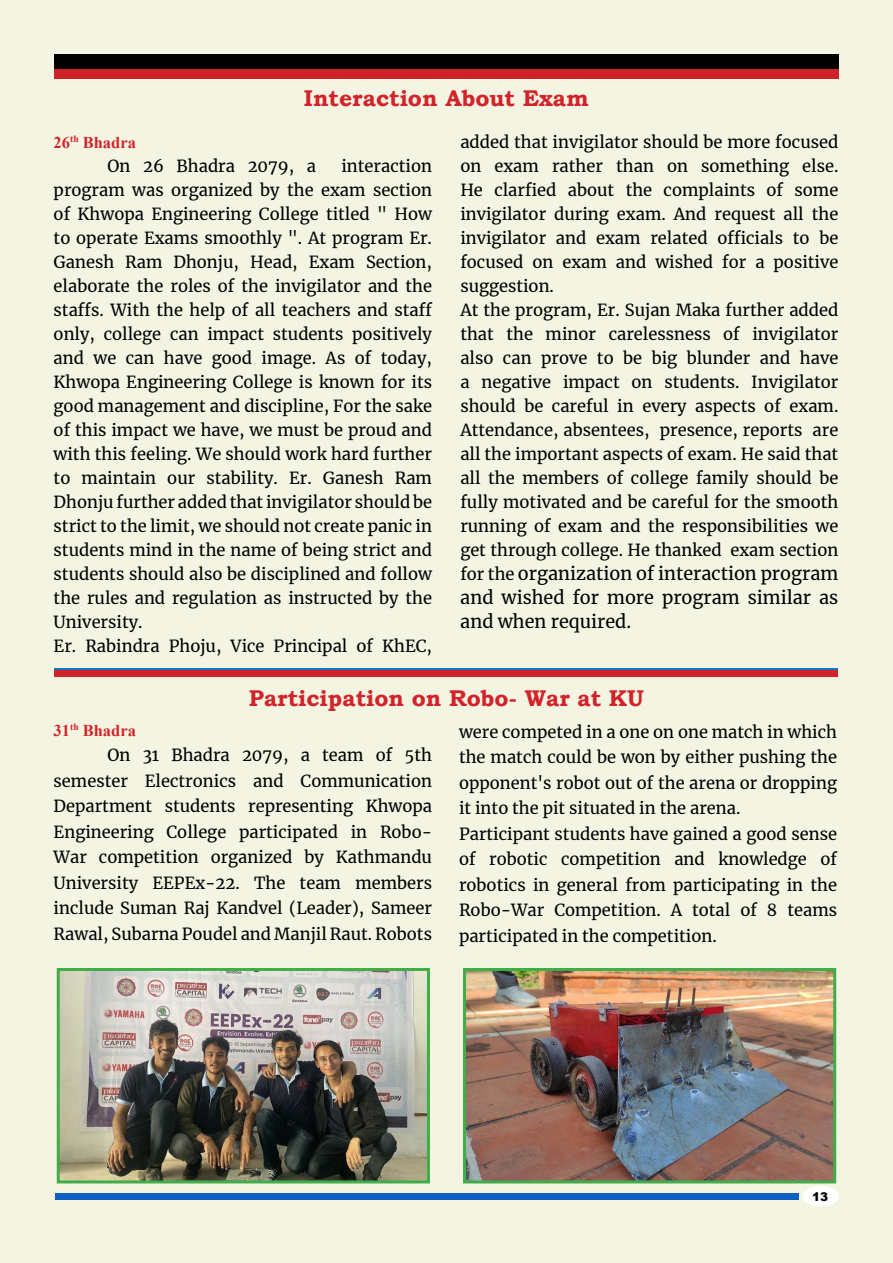
<style>
.page{position:relative;width:893px;height:1263px;background:#f3f4e2}
.page>*{position:absolute;margin:0;border:0;box-sizing:border-box;transform-origin:0 0}
.t1{font:700 22.8px "Bookman Old Style";color:#d2232a}
.t2{font:18px/24px "Merriweather";color:#000;text-align:justify}
.t3{font:16.5px/24px "Merriweather";color:#000}
.t4{font:700 16.5px "Times New Roman";color:#d2232a}
.t5{font:900 12px "Arial";color:#000}
.s1{font-size:16.5px}
</style>
<div class="page">
<div style="left:54px;top:54px;width:785px;height:15px;background:#000"></div>
<div style="left:54px;top:69px;width:785px;height:9px;background:#cf2027"></div>
<div style="left:803px;top:1186px;width:36px;height:20px;background:#fff;border-radius:50%"></div>
<div style="left:803px;top:1186px;width:36px;height:20px;border:1px solid #fff;border-radius:50%"></div>
<div style="left:56px;top:1193px;width:743px;height:6px;background:#0e5fc2"></div>
<img style="left:61px;top:972px;width:365px;height:207px">
<div style="left:57px;top:968px;width:373px;height:215px;border:3px solid #41ad49"></div>
<img style="left:467px;top:972px;width:365px;height:207px">
<div style="left:463px;top:968px;width:373px;height:215px;border:3px solid #41ad49"></div>
<hr style="left:54px;top:668px;width:783px;height:3px;background:#007cc4">
<div style="left:54px;top:670px;width:783px;height:7px;background:#d2232a"></div>
<h1 class="t1" style="left:304px;top:81px;width:286px">Interaction About Exam</h1>
<p class="t4" style="left:54px;top:130px;width:84px">26<sup>th</sup> Bhadra</p>
<p class="t3" style="left:108px;top:153px;width:210px">On 26 Bhadra 2079, a</p>
<p class="t3" style="left:54px;top:153px;width:380px;text-indent:288px">interaction program was organized by the exam section of Khwopa Engineering College titled " How to operate Exams smoothly ". At program Er.<br>Ganesh Ram Dhonju, Head, Exam Section, elaborate the roles of the invigilator and the staffs. With the help of all teachers and staff only, college can impact students positively and we can have good image. As of today, Khwopa Engineering College is known for its good management and discipline, For the sake of this impact we have, we must be proud and with this feeling. We should work hard further to maintain our stability. Er. Ganesh Ram Dhonju further added that invigilator should be strict to the limit, we should not create panic in students mind in the name of being strict and students should also be disciplined and follow the rules and regulation as instructed by the University.<br>Er. Rabindra Phoju, Vice Principal of KhEC,</p>
<p class="t3" style="left:460px;top:129px;width:380px">added that invigilator should be more focused on exam rather than on something else.<br>He clarfied about the complaints of some invigilator during exam. And request all the invigilator and exam related officials to be focused on exam and wished for a positive suggestion.<br>At the program, Er. Sujan Maka further added that the minor carelessness of invigilator also can prove to be big blunder and have a negative impact on students. Invigilator should be careful in every aspects of exam.<br>Attendance, absentees, presence, reports are all the important aspects of exam. He said that all the members of college family should be fully motivated and be careful for the smooth running of exam and the responsibilities we get through college. He thanked exam section</p>
<p class="t2" style="left:460px;top:561px;width:380px"><span class="s1">for the</span> organization of interaction program and wished for more program similar as and when required.</p>
<h1 class="t1" style="left:249px;top:681px;width:397px">Participation on Robo- War at KU</h1>
<p class="t3" style="left:459px;top:719px;width:380px;line-height:25.5px">were competed in a one on one match in which the match could be won by either pushing the opponent's robot out of the arena or dropping it into the pit situated in the arena.<br>Participant students have gained a good sense of robotic competition and knowledge of robotics in general from participating in the Robo-War Competition. A total of 8 teams participated in the competition.</p>
<p class="t4" style="left:54px;top:718px;width:84px">31<sup>th</sup> Bhadra</p>
<p class="t3" style="left:54px;top:742px;width:380px;line-height:25.5px;text-align:justify;text-indent:54px">On 31 Bhadra 2079, a team of 5th semester Electronics and Communication Department students representing Khwopa Engineering College participated in Robo-War competition organized by Kathmandu University EEPEx-22. The team members include Suman Raj Kandvel (Leader), Sameer Rawal, Subarna Poudel and Manjil Raut. Robots</p>
<p class="t5" style="left:812px;top:1187px;width:18px">13</p>
</div>
